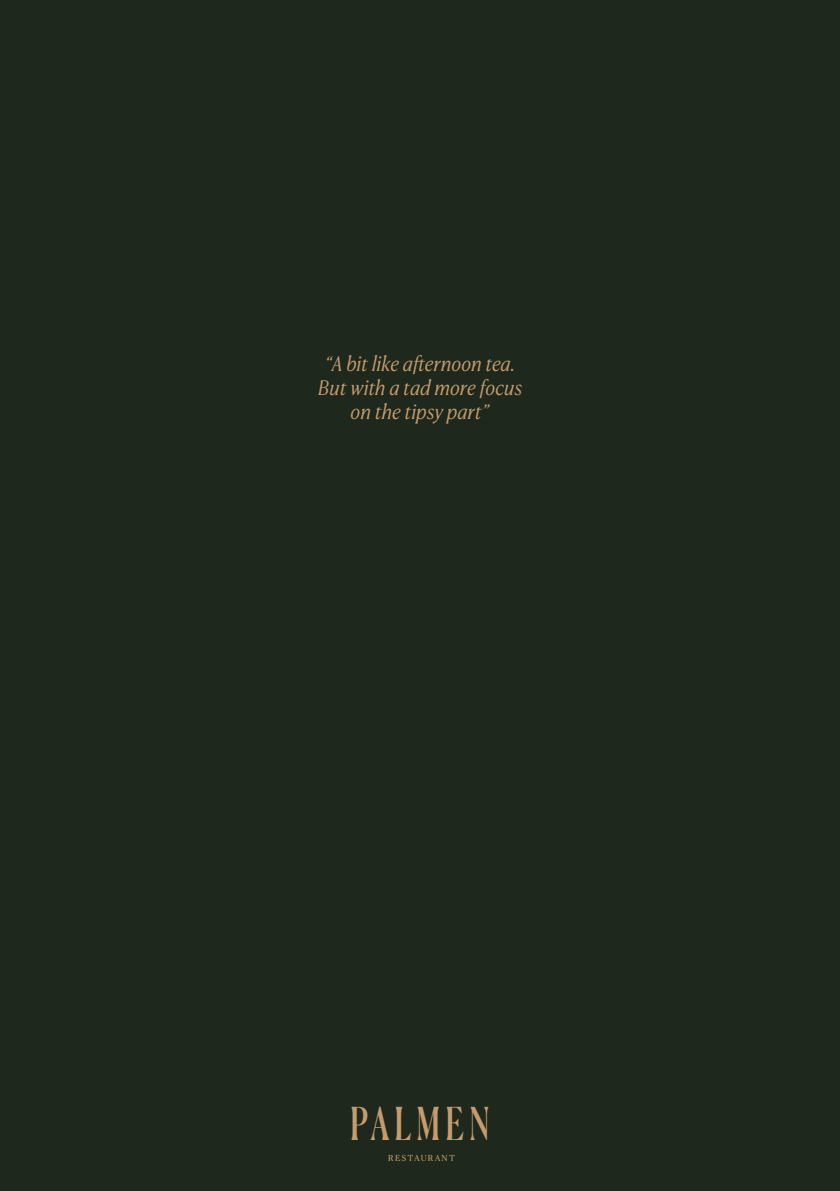
<style>
.page{position:relative;width:840px;height:1191px;background:#fff}
.page>*{position:absolute;margin:0;border:0;box-sizing:border-box;transform-origin:0 0}
.t1{font:45.2px "Canela Condensed";letter-spacing:.095em;color:#c69c6d}
.t2{font:italic 300 20px/24px "Canela Text";color:#c69c6d;text-align:center}
.t3{font:8.4px "Canela Text";letter-spacing:.15em;color:#c69c6d}
</style>
<div class="page">
<div style="left:0;top:0;width:839px;height:1191px;background:#1e281d"></div>
<p class="t2" style="left:324px;top:349px;width:192px">“A bit like afternoon tea.</p>
<p class="t2" style="left:318px;top:373px;width:205px">But with a tad more focus on the tipsy part”</p>
<p class="t1" style="left:350px;top:1087px;width:141px">PALMEN</p>
<p class="t3" style="left:388px;top:1151px;width:68px">RESTAURANT</p>
</div>
